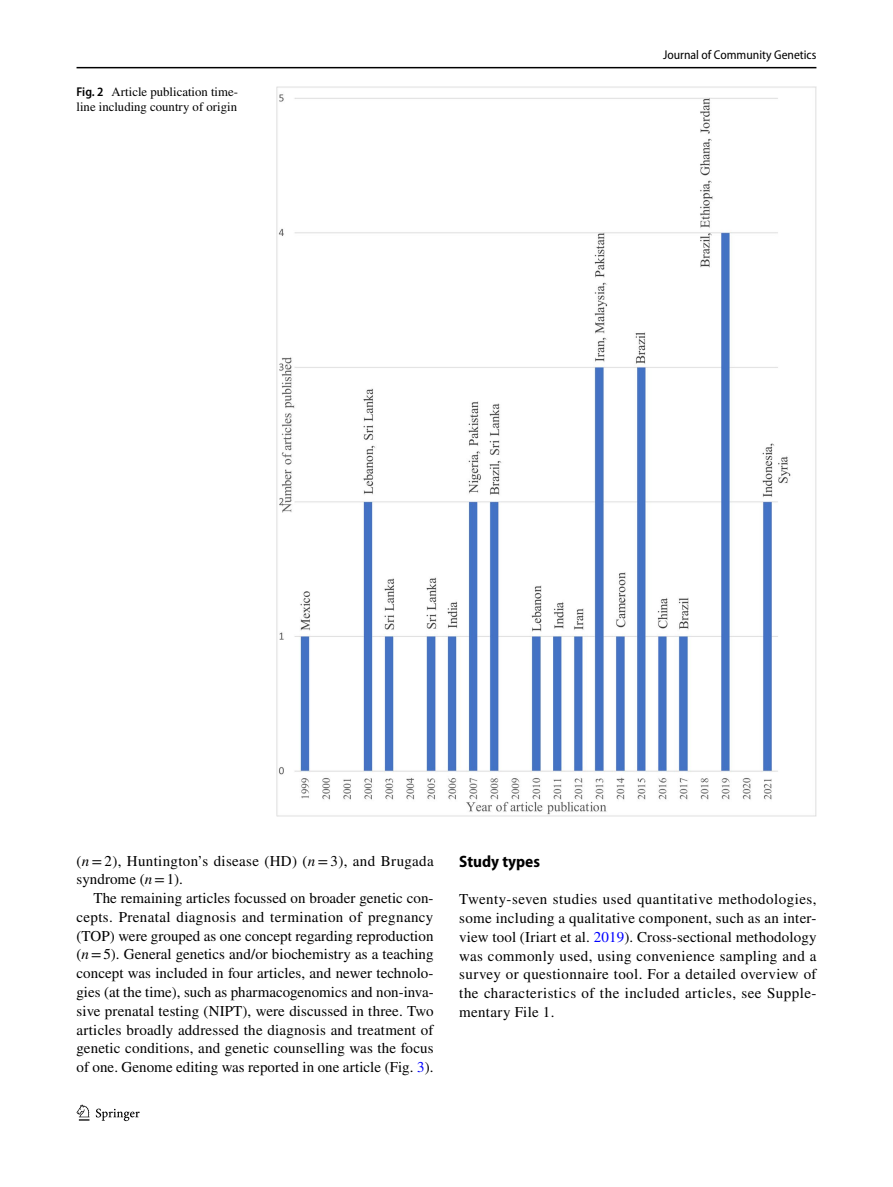
<style>
.page{position:relative;width:893px;height:1187px;background:#fff}
.page>*{position:absolute;margin:0;border:0;box-sizing:border-box;transform-origin:0 0}
.t1{font:700 semi-condensed 16.5px "Myriad Pro";color:#000}
.t2{font:15px/18.8px "STIX";letter-spacing:.02em;color:#000;text-align:justify}
.t3{font:12.75px/15px "STIX";color:#000}
.t4{font:semi-condensed 12.75px "Myriad Pro";color:#000}
.s1{font-family:"Myriad Pro";font-weight:600;font-stretch:semi-condensed}
.s2{font-style:italic}
.s3{color:#00f}
</style>
<div class="page">
<hr style="left:77px;top:67px;width:739px;height:1px;background:#000">
<svg style="left:77px;top:1104px;width:12px;height:16px"></svg>
<svg style="left:96px;top:1108px;width:44px;height:12px"></svg>
<img style="left:276px;top:87px;width:540px;height:729px">
<p class="t3" style="left:77px;top:85px;width:163px"><span class="s1">Fig. 2</span> Article publication time&shy;line including country of origin</p>
<p class="t4" style="left:663px;top:48px;width:155px">Journal of Community Genetics</p>
<p class="t2" style="left:76px;top:852px;width:359px">(<span class="s2">n</span>=2), Huntington’s disease (HD) (<span class="s2">n</span>=3), and Brugada syndrome (<span class="s2">n</span>=1).</p>
<p class="t2" style="left:76px;top:889px;width:359px;text-indent:17px">The remaining articles focussed on broader genetic con&shy;cepts. Prenatal diagnosis and termination of pregnancy (TOP) were grouped as one concept regarding reproduction (<span class="s2">n</span>=5). General genetics and/or biochemistry as a teaching concept was included in four articles, and newer technolo&shy;gies (at the time), such as pharmacogenomics and non-inva&shy;sive prenatal testing (NIPT), were discussed in three. Two articles broadly addressed the diagnosis and treatment of genetic conditions, and genetic counselling was the focus of one. Genome editing was reported in one article (Fig. <span class="s3">3</span>).</p>
<p class="t1" style="left:459px;top:852px;width:82px">Study types</p>
<p class="t2" style="left:459px;top:890px;width:359px">Twenty-seven studies used quantitative methodologies, some including a qualitative component, such as an inter&shy;view tool (Iriart et al. <span class="s3">2019</span>). Cross-sectional methodology was commonly used, using convenience sampling and a survey or questionnaire tool. For a detailed overview of the characteristics of the included articles, see Supple&shy;mentary File 1.</p>
</div>
